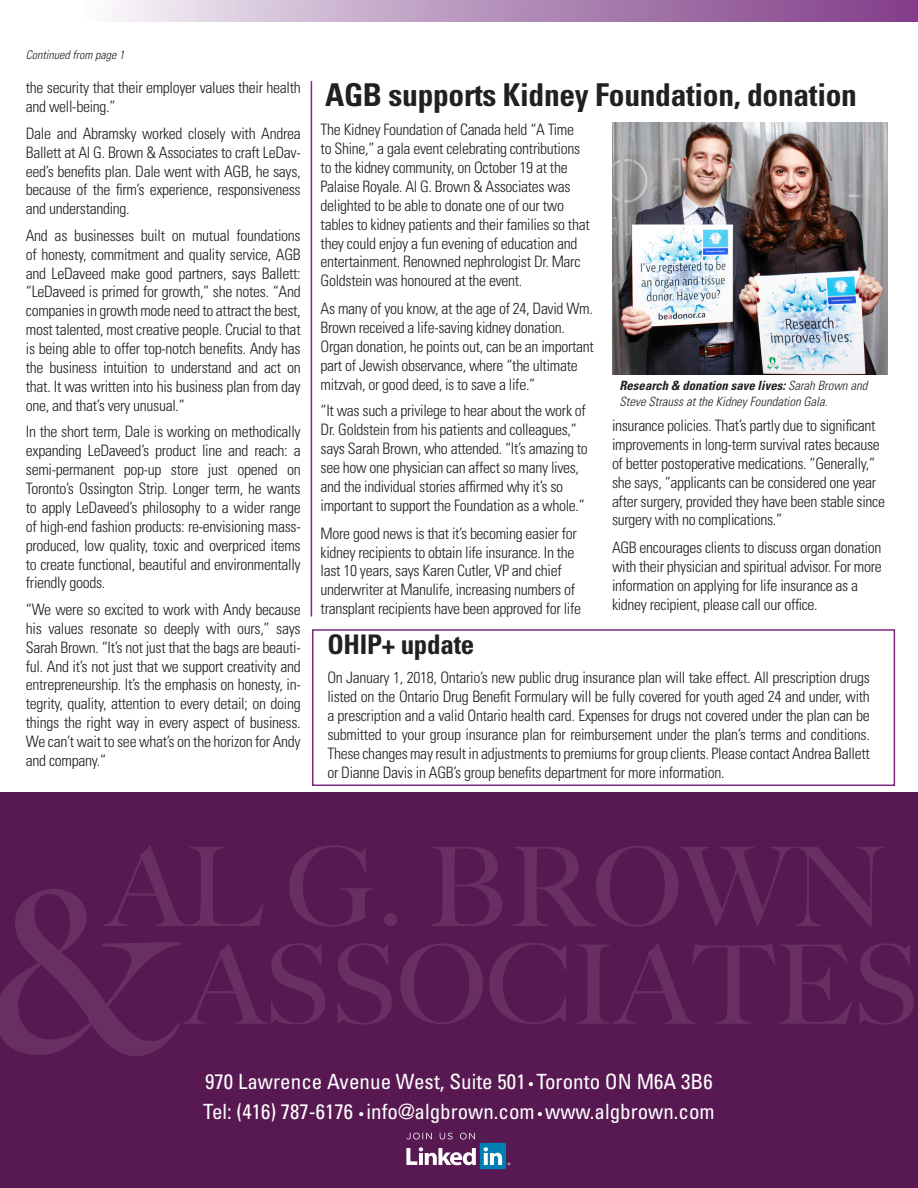
<style>
.page{position:relative;width:918px;height:1188px;background:#fff}
.page>*{position:absolute;margin:0;border:0;box-sizing:border-box;transform-origin:0 0}
.t1{font:700 condensed 31.5px "Univers";letter-spacing:-.01em;color:#231f20}
.t2{font:700 condensed 27px "Univers";letter-spacing:-.01em;color:#231f20}
.t3{font:condensed 21px "Univers";color:#fff}
.t4{font:300 condensed 15.75px/18.9px "Univers";letter-spacing:-.02em;color:#231f20}
.t5{font:italic 300 condensed 12.75px/15.3px "Univers";color:#231f20}
.t6{font:italic 300 condensed 12px "Univers";color:#231f20}
.s1{font-weight:700}
.s2{font-size:13.5px}
</style>
<div class="page">
<div style="left:0;top:0;width:918px;height:22px;background:linear-gradient(to right,#fff,#7c3784)"></div>
<div style="left:0;top:792px;width:918px;height:396px;background:#581953"></div>
<svg style="left:0;top:845px;width:914px;height:211px"></svg>
<div style="left:480px;top:1143px;width:26px;height:26px;background:#007fb2;border-radius:2px"></div>
<svg style="left:406px;top:1147px;width:70px;height:18px"></svg>
<svg style="left:484px;top:1147px;width:18px;height:18px"></svg>
<svg style="left:406px;top:1133px;width:69px;height:6px"></svg>
<img style="left:612px;top:123px;width:276px;height:252px">
<div style="left:312px;top:629px;width:583px;height:157px;border:2px solid #7c2982"></div>
<hr style="left:311px;top:81px;width:1px;height:535px;background:#7c2982">
<p class="t6" style="left:26px;top:47px;width:100px">Continued from page 1</p>
<p class="t4" style="left:26px;top:78px;width:276px">the security that their employer values their health and well-being.”</p>
<p class="t4" style="left:26px;top:124px;width:276px;text-align:justify">Dale and Abramsky worked closely with Andrea Ballett at Al G. Brown &amp; Associates to craft LeDav&shy;eed’s benefits plan. Dale went with AGB, he says, because of the firm’s experience, responsiveness and understanding.</p>
<p class="t4" style="left:26px;top:226px;width:276px;text-align:justify">And as businesses built on mutual foundations of honesty, commitment and quality service, AGB and LeDaveed make good partners, says Ballett: “LeDaveed is primed for growth,” she notes. “And companies in growth mode need to attract the best, most talented, most creative people. Crucial to that is being able to offer top-notch benefits. Andy has the business intuition to understand and act on that. It was written into his business plan from day one, and that’s very unusual.”</p>
<p class="t4" style="left:26px;top:422px;width:276px;text-align:justify">In the short term, Dale is working on methodically expanding LeDaveed’s product line and reach: a semi-permanent pop-up store just opened on Toronto’s Ossington Strip. Longer term, he wants to apply LeDaveed’s philosophy to a wider range of high-end fashion products: re-envisioning mass&shy;produced, low quality, toxic and overpriced items to create functional, beautiful and environmentally friendly goods.</p>
<p class="t4" style="left:26px;top:600px;width:276px;text-align:justify">“We were so excited to work with Andy because his values resonate so deeply with ours,” says Sarah Brown. “It’s not just that the bags are beauti&shy;ful. And it’s not just that we support creativity and entrepreneurship. It’s the emphasis on honesty, in&shy;tegrity, quality, attention to every detail; on doing things the right way in every aspect of business.<br>We can’t wait to see what’s on the horizon for Andy and company.”</p>
<p class="t1" style="left:325px;top:76px;width:533px">AGB supports Kidney Foundation, donation</p>
<p class="t4" style="left:321px;top:120px;width:271px">The Kidney Foundation of Canada held “A Time<br>to Shine,” a gala event celebrating contributions to the kidney community, on October 19 at the Palaise Royale. Al G. Brown &amp; Associates was delighted to be able to donate one of our two tables to kidney patients and their families so that they could enjoy a fun evening of education and entertainment. Renowned nephrologist Dr. Marc Goldstein was honoured at the event.</p>
<p class="t4" style="left:321px;top:299px;width:275px">As many of you know, at the age of 24, David Wm.<br>Brown received a life-saving kidney donation.<br>Organ donation, he points out, can be an important part of Jewish observance, where “the ultimate mitzvah, or good deed, is to save a life.”</p>
<p class="t4" style="left:321px;top:401px;width:269px">“It was such a privilege to hear about the work of Dr. Goldstein from his patients and colleagues,” says Sarah Brown, who attended. “It’s amazing to see how one physician can affect so many lives, and the individual stories affirmed why it’s so important to support the Foundation as a whole.”</p>
<p class="t4" style="left:321px;top:524px;width:262px">More good news is that it’s becoming easier for kidney recipients to obtain life insurance. In the last 10 years, says Karen Cutler, VP and chief underwriter at Manulife, increasing numbers of transplant recipients have been approved for life</p>
<p class="t5" style="left:620px;top:378px;width:249px"><span class="s1">Research &amp; donation save lives:</span> Sarah Brown and<br>Steve Strauss at the Kidney Foundation Gala.</p>
<p class="t4" style="left:612px;top:416px;width:275px">insurance policies. That’s partly due to significant improvements in long-term survival rates because of better postoperative medications. “Generally,” she says, “applicants can be considered one year after surgery, provided they have been stable since surgery with no complications.”</p>
<p class="t4" style="left:612px;top:538px;width:271px">AGB encourages clients to discuss organ donation with their physician and spiritual advisor. For more information on applying for life insurance as a kidney recipient, please call our office.</p>
<p class="t2" style="left:327px;top:628px;width:149px">OHIP+ update</p>
<p class="t4" style="left:327px;top:668px;width:544px;text-align:justify">On January 1, 2018, Ontario’s new public drug insurance plan will take effect. All prescription drugs listed on the Ontario Drug Benefit Formulary will be fully covered for youth aged 24 and under, with a prescription and a valid Ontario health card. Expenses for drugs not covered under the plan can be submitted to your group insurance plan for reimbursement under the plan’s terms and conditions.<br>These changes may result in adjustments to premiums for group clients. Please contact Andrea Ballett or Dianne Davis in AGB’s group benefits department for more information.</p>
<p class="t3" style="left:205px;top:1068px;width:509px">970 Lawrence Avenue West, Suite 501 <span class="s2">•</span> Toronto ON M6A 3B6</p>
<p class="t3" style="left:203px;top:1098px;width:513px">Tel: (416) 787-6176 <span class="s2">•</span> info@algbrown.com <span class="s2">•</span> www.algbrown.com</p>
</div>
